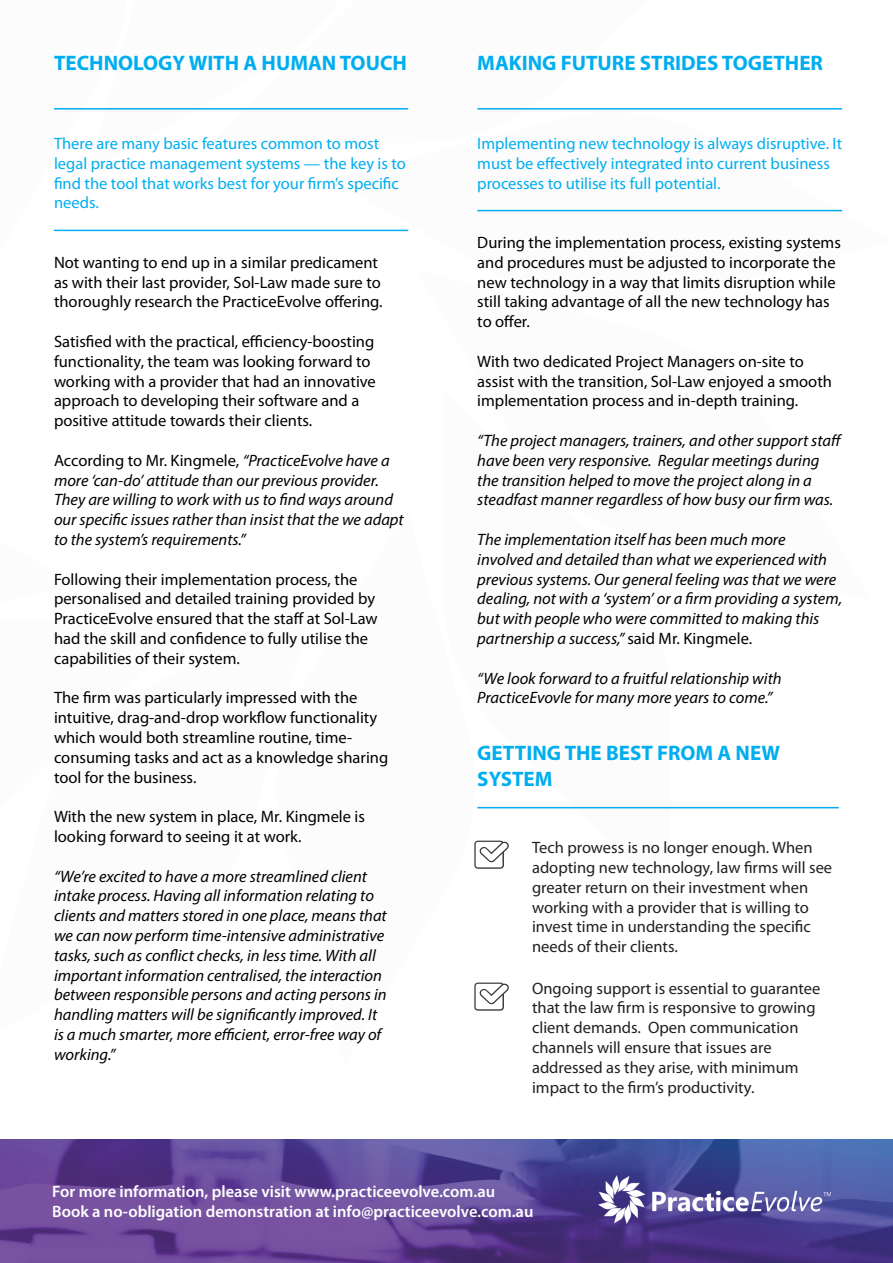
<style>
.page{position:relative;width:893px;height:1263px;background:#fff}
.page>*{position:absolute;margin:0;border:0;box-sizing:border-box;transform-origin:0 0}
.t1{font:700 21px/25.2px "Myriad Pro";color:#00aeef}
.t2{font:italic 16.5px/19.8px "Myriad Pro";color:#000001}
.t3{font:16.5px/19.8px "Myriad Pro";color:#000001}
.t4{font:16.5px/19.8px "Myriad Pro";color:#231f20}
.t5{font:16.5px/19.8px "Myriad Pro";color:#00aeef}
.t6{font:600 16.5px/19.8px "Myriad Pro";color:#fff}
.s1{font-style:normal}
</style>
<div class="page">
<svg style="left:54px;top:229px;width:82px;height:3px"></svg>
<svg style="left:330px;top:108px;width:513px;height:124px"></svg>
<img style="left:0;top:1140px;width:893px;height:123px">
<hr style="left:477px;top:807px;width:362px;height:1px;background:#00aeef">
<img style="left:598px;top:1176px;width:232px;height:47px">
<svg style="left:474px;top:841px;width:35px;height:28px"></svg>
<svg style="left:474px;top:982px;width:35px;height:29px"></svg>
<hr style="left:54px;top:108px;width:354px;height:2px;background:#00aeef">
<hr style="left:54px;top:230px;width:354px;height:1px;background:#00aeef">
<hr style="left:477px;top:108px;width:365px;height:2px;background:#00aeef">
<hr style="left:477px;top:210px;width:365px;height:1px;background:#00aeef">
<p class="t1" style="left:54px;top:49px;width:354px">TECHNOLOGY WITH A HUMAN TOUCH</p>
<p class="t5" style="left:54px;top:133px;width:353px">There are many basic features common to most legal practice management systems — the key is to find the tool that works best for your firm’s specific needs.</p>
<p class="t3" style="left:54px;top:252px;width:330px">Not wanting to end up in a similar predicament as with their last provider, Sol-Law made sure to thoroughly research the PracticeEvolve offering.</p>
<p class="t3" style="left:54px;top:331px;width:323px">Satisfied with the practical, efficiency-boosting functionality, the team was looking forward to working with a provider that had an innovative approach to developing their software and a positive attitude towards their clients.</p>
<p class="t2" style="left:54px;top:450px;width:351px"><span class="s1">According to Mr. Kingmele,</span> “PracticeEvolve have a more ‘can-do’ attitude than our previous provider.<br>They are willing to work with us to find ways around our specific issues rather than insist that the we adapt to the system’s requirements.”</p>
<p class="t3" style="left:54px;top:569px;width:325px">Following their implementation process, the personalised and detailed training provided by PracticeEvolve ensured that the staff at Sol-Law had the skill and confidence to fully utilise the capabilities of their system.</p>
<p class="t3" style="left:54px;top:688px;width:336px">The firm was particularly impressed with the intuitive, drag-and-drop workflow functionality which would both streamline routine, time&shy;consuming tasks and act as a knowledge sharing tool for the business.</p>
<p class="t3" style="left:54px;top:806px;width:313px">With the new system in place, Mr. Kingmele is looking forward to seeing it at work.</p>
<p class="t2" style="left:54px;top:866px;width:334px">“We’re excited to have a more streamlined client intake process. Having all information relating to clients and matters stored in one place, means that we can now perform time-intensive administrative tasks, such as conflict checks, in less time. With all important information centralised, the interaction between responsible persons and acting persons in handling matters will be significantly improved. It is a much smarter, more efficient, error-free way of working.”</p>
<p class="t1" style="left:477px;top:49px;width:347px">MAKING FUTURE STRIDES TOGETHER</p>
<p class="t5" style="left:477px;top:133px;width:366px">Implementing new technology is always disruptive. It must be effectively integrated into current business processes to utilise its full potential.</p>
<p class="t3" style="left:477px;top:232px;width:365px">During the implementation process, existing systems and procedures must be adjusted to incorporate the new technology in a way that limits disruption while still taking advantage of all the new technology has to offer.</p>
<p class="t3" style="left:477px;top:351px;width:356px">With two dedicated Project Managers on-site to assist with the transition, Sol-Law enjoyed a smooth implementation process and in-depth training.</p>
<p class="t2" style="left:477px;top:430px;width:367px">“The project managers, trainers, and other support staff have been very responsive. Regular meetings during the transition helped to move the project along in a steadfast manner regardless of how busy our firm was.</p>
<p class="t2" style="left:477px;top:529px;width:366px">The implementation itself has been much more involved and detailed than what we experienced with previous systems. Our general feeling was that we were dealing, not with a ‘system’ or a firm providing a system, but with people who were committed to making this partnership a success,” <span class="s1">said Mr. Kingmele.</span></p>
<p class="t2" style="left:477px;top:668px;width:306px">“We look forward to a fruitful relationship with<br>PracticeEvovle for many more years to come.”</p>
<p class="t1" style="left:477px;top:740px;width:304px">GETTING THE BEST FROM A NEW<br>SYSTEM</p>
<p class="t4" style="left:532px;top:837px;width:302px">Tech prowess is no longer enough. When adopting new technology, law firms will see greater return on their investment when working with a provider that is willing to invest time in understanding the specific needs of their clients.</p>
<p class="t4" style="left:532px;top:978px;width:290px">Ongoing support is essential to guarantee that the law firm is responsive to growing client demands. Open communication channels will ensure that issues are addressed as they arise, with minimum impact to the firm’s productivity.</p>
<p class="t6" style="left:52px;top:1181px;width:483px">For more information, please visit www.practiceevolve.com.au<br>Book a no-obligation demonstration at info@practiceevolve.com.au</p>
</div>
